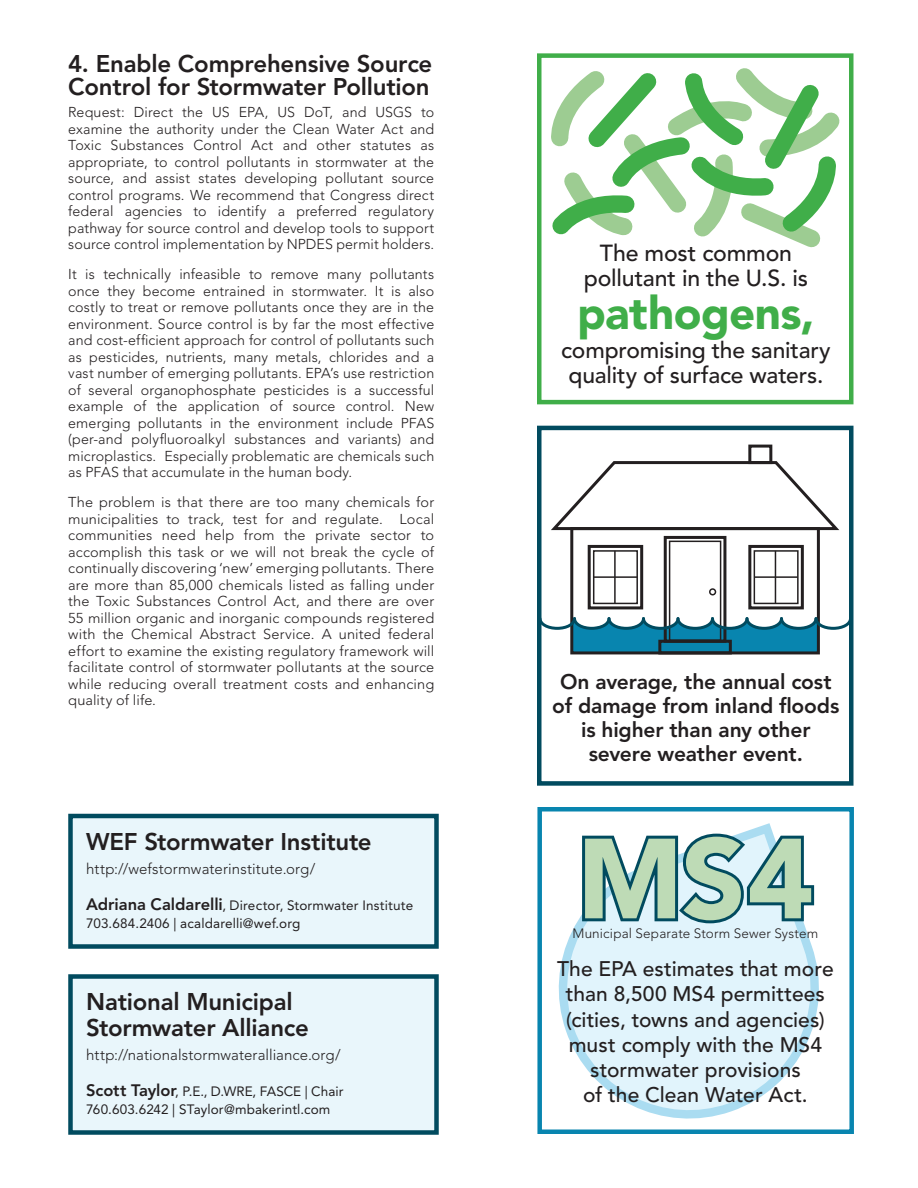
<style>
.page{position:relative;width:918px;height:1188px;background:#fff}
.page>*{position:absolute;margin:0;border:0;box-sizing:border-box;transform-origin:0 0}
.t1{font:900 112.5px "Avenir LT";color:#bedbb6}
.Basic{font:900 45.75px "Avenir LT";letter-spacing:-.01em;color:#40ae49}
.Recommendation{font:800 24px/25.5px "Avenir LT";letter-spacing:-.01em;color:#231f20}
.Basic-2{font:500 23.1px/24.9px "Avenir LT";letter-spacing:-.01em;color:#231f20;text-align:center}
.Basic-3{font:500 22.8px/24.9px "Avenir LT";letter-spacing:-.01em;color:#231f20;text-align:center}
.t2{font:500 21px/25.2px "Avenir LT";color:#231f20;text-align:center}
.t3{font:800 21px/24px "Avenir LT";letter-spacing:-.005em;color:#231f20;text-align:center}
.Basic-4{font:300 15px "Avenir LT";letter-spacing:.005em;color:#231f20}
.Basic-5{font:300 14.25px/16.5px "Avenir LT";letter-spacing:.01em;color:#231f20;text-align:justify}
.Request{font:300 14.25px/16.5px "Avenir LT";letter-spacing:.01em;color:#231f20;text-align:justify}
.Recommendation-2{font:13.5px/18px "Avenir LT";letter-spacing:.01em;color:#231f20}
.t4{font:300 13.5px "Avenir LT";letter-spacing:.01em;color:#231f20}
.s1{font-weight:800;font-size:16.5px}
</style>
<div class="page">
<div style="left:70px;top:976px;width:366px;height:156px;background:#e9f6fb"></div>
<div style="left:68px;top:974px;width:371px;height:161px;border:4px solid #014b5f"></div>
<div style="left:70px;top:816px;width:366px;height:130px;background:#e9f6fb"></div>
<div style="left:68px;top:814px;width:371px;height:135px;border:4px solid #014b5f"></div>
<div style="left:570px;top:527px;width:250px;height:127px;border:3px solid #231f20"></div>
<svg style="left:551px;top:458px;width:288px;height:74px"></svg>
<div style="left:748px;top:445px;width:24px;height:19px;border:3px solid #231f20"></div>
<div style="left:588px;top:545px;width:55px;height:64px;border:3px solid #231f20"></div>
<div style="left:664px;top:536px;width:62px;height:107px;border:3px solid #231f20"></div>
<div style="left:748px;top:545px;width:56px;height:64px;border:3px solid #231f20"></div>
<div style="left:658px;top:640px;width:74px;height:14px;border:3px solid #231f20"></div>
<div style="left:593px;top:550px;width:45px;height:54px;border:2px solid #231f20"></div>
<div style="left:669px;top:541px;width:52px;height:100px;border:2px solid #231f20"></div>
<div style="left:754px;top:550px;width:45px;height:54px;border:2px solid #231f20"></div>
<div style="left:709px;top:588px;width:7px;height:7px;border:2px solid #231f20;border-radius:50%"></div>
<svg style="left:542px;top:616px;width:307px;height:37px"></svg>
<hr style="left:614px;top:551px;width:2px;height:52px;background:#231f20">
<hr style="left:775px;top:551px;width:1px;height:52px;background:#231f20">
<hr style="left:594px;top:576px;width:43px;height:2px;background:#231f20">
<hr style="left:754px;top:576px;width:44px;height:2px;background:#231f20">
<div style="left:537px;top:426px;width:317px;height:360px;border:4px solid #014b5f"></div>
<svg style="left:558px;top:823px;width:261px;height:296px"></svg>
<svg style="left:579px;top:831px;width:238px;height:95px"></svg>
<div style="left:537px;top:807px;width:317px;height:327px;border:4px solid #0885af"></div>
<div style="left:537px;top:53px;width:317px;height:351px;border:4px solid #40ae49"></div>
<svg style="left:542px;top:53px;width:306px;height:195px"></svg>
<p class="Recommendation" style="left:68px;top:52px;width:366px;line-height:22.5px">4. Enable Comprehensive Source<br>Control for Stormwater Pollution</p>
<p class="Request" style="left:68px;top:104px;width:368px">Request: Direct the US EPA, US DoT, and USGS to examine the authority under the Clean Water Act and Toxic Substances Control Act and other statutes as appropriate, to control pollutants in stormwater at the source, and assist states developing pollutant source control programs. We recommend that Congress direct federal agencies to identify a preferred regulatory pathway for source control and develop tools to support source control implementation by NPDES permit holders.</p>
<p class="Basic-5" style="left:68px;top:266px;width:368px">It is technically infeasible to remove many pollutants once they become entrained in stormwater. It is also costly to treat or remove pollutants once they are in the environment. Source control is by far the most effective and cost-efficient approach for control of pollutants such as pesticides, nutrients, many metals, chlorides and a vast number of emerging pollutants. EPA’s use restriction of several organophosphate pesticides is a successful example of the application of source control. New emerging pollutants in the environment include PFAS (per-and polyfluoroalkyl substances and variants) and microplastics. Especially problematic are chemicals such as PFAS that accumulate in the human body.</p>
<p class="Basic-5" style="left:68px;top:494px;width:368px">The problem is that there are too many chemicals for municipalities to track, test for and regulate. Local communities need help from the private sector to accomplish this task or we will not break the cycle of continually discovering ‘new’ emerging pollutants. There are more than 85,000 chemicals listed as falling under the Toxic Substances Control Act, and there are over 55 million organic and inorganic compounds registered with the Chemical Abstract Service. A united federal effort to examine the existing regulatory framework will facilitate control of stormwater pollutants at the source while reducing overall treatment costs and enhancing quality of life.</p>
<p class="Recommendation" style="left:86px;top:829px;width:287px">WEF Stormwater Institute</p>
<p class="Basic-4" style="left:86px;top:860px;width:230px">http://wefstormwaterinstitute.org/</p>
<p class="Recommendation-2" style="left:86px;top:896px;width:329px"><span class="s1">Adriana Caldarelli</span>, Director, Stormwater Institute<br>703.684.2406 | acaldarelli@wef.org</p>
<p class="Recommendation" style="left:86px;top:989px;width:224px">National Municipal<br>Stormwater Alliance</p>
<p class="Basic-4" style="left:86px;top:1046px;width:256px">http://nationalstormwateralliance.org/</p>
<p class="Recommendation-2" style="left:86px;top:1082px;width:259px"><span class="s1">Scott Taylor</span>, P.E., D.WRE, FASCE | Chair<br>760.603.6242 | STaylor@mbakerintl.com</p>
<p class="Basic-2" style="left:584px;top:241px;width:226px">The most common pollutant in the U.S. is</p>
<p class="Basic" style="left:577px;top:286px;width:239px">pathogens,</p>
<p class="Basic-3" style="left:561px;top:339px;width:271px">compromising the sanitary quality of surface waters.</p>
<p class="t3" style="left:552px;top:669px;width:289px">On average, the annual cost of damage from inland floods is higher than any other severe weather event.</p>
<p class="t1" style="left:577px;top:811px;width:238px">MS4</p>
<p class="t4" style="left:572px;top:925px;width:247px">Municipal Separate Storm Sewer System</p>
<p class="t2" style="left:557px;top:957px;width:278px">The EPA estimates that more than 8,500 MS4 permittees (cities, towns and agencies) must comply with the MS4 stormwater provisions<br>of the Clean Water Act.</p>
</div>
